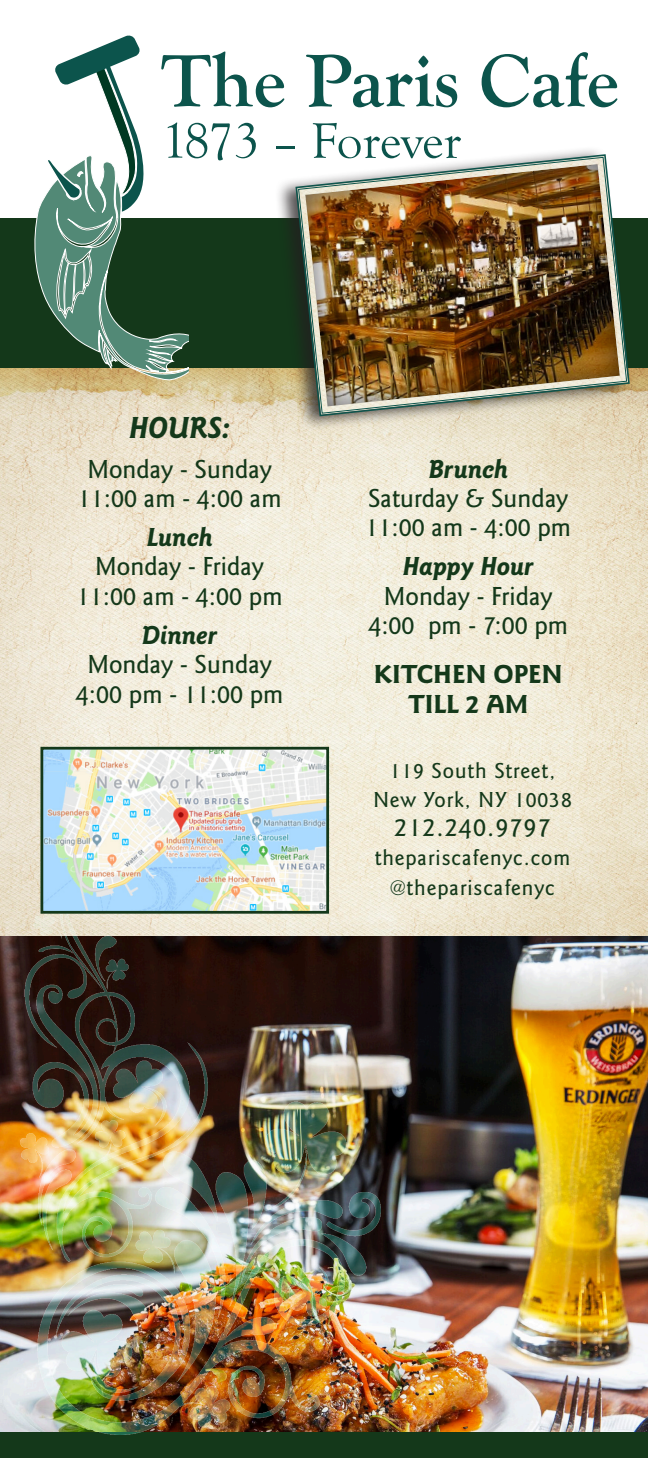
<style>
.page{position:relative;width:648px;height:1458px;background:#fff}
.page>*{position:absolute;margin:0;border:0;box-sizing:border-box;transform-origin:0 0}
.t1{font:700 76.95px "Goudy Old Style T";color:#0c544c}
.t2{font:51.3px "Goudy Old Style T";letter-spacing:-.01em;color:#0c544c}
.t3{font:italic 700 31.5px "Goudy Sans Std";color:#14381a}
.t4{font:500 27px "Goudy Sans Std";color:#14381a}
.t5{font:italic 700 27px "Goudy Sans Std";color:#14381a}
.t6{font:700 27px "Goudy Sans Std";color:#14381a}
.t7{font:500 27px "Goudy Sans Std";letter-spacing:.04em;color:#14381a}
.t8{font:500 22.5px "Goudy Sans Std";letter-spacing:.04em;color:#14381a}
</style>
<div class="page">
<img style="left:0;top:368px;width:648px;height:1064px">
<div style="left:0;top:219px;width:648px;height:149px;background:#14381a"></div>
<div style="left:0;top:1432px;width:648px;height:26px;background:#14381a"></div>
<img style="left:20px;top:837px;width:361px;height:597px">
<img style="left:44px;top:751px;width:281px;height:159px">
<div style="left:40px;top:747px;width:289px;height:167px;border:3px solid #14381a"></div>
<svg style="left:32px;top:35px;width:157px;height:346px"></svg>
<div style="left:274px;top:145px;width:357px;height:286px;background:#231f20;opacity:.75"></div>
<svg style="left:295px;top:153px;width:336px;height:264px"></svg>
<svg style="left:298px;top:157px;width:329px;height:257px"></svg>
<img style="left:305px;top:163px;width:315px;height:243px">
<p class="t1" style="left:161px;top:38px;width:459px">The Paris Cafe</p>
<p class="t2" style="left:161px;top:113px;width:302px">1873 – Forever</p>
<p class="t3" style="left:129px;top:410px;width:103px">HOURS:</p>
<p class="t4" style="left:87px;top:453px;width:186px">Monday - Sunday</p>
<p class="t4" style="left:78px;top:483px;width:205px">11:00 am - 4:00 am</p>
<p class="t5" style="left:147px;top:522px;width:67px">Lunch</p>
<p class="t4" style="left:95px;top:551px;width:170px">Monday - Friday</p>
<p class="t4" style="left:77px;top:580px;width:207px">11:00 am - 4:00 pm</p>
<p class="t5" style="left:142px;top:620px;width:77px">Dinner</p>
<p class="t4" style="left:87px;top:649px;width:186px">Monday - Sunday</p>
<p class="t4" style="left:76px;top:678px;width:209px">4:00 pm - 11:00 pm</p>
<p class="t5" style="left:428px;top:453px;width:81px">Brunch</p>
<p class="t4" style="left:368px;top:483px;width:202px">Saturday &amp; Sunday</p>
<p class="t4" style="left:365px;top:512px;width:207px">11:00 am - 4:00 pm</p>
<p class="t5" style="left:403px;top:551px;width:133px">Happy Hour</p>
<p class="t4" style="left:384px;top:581px;width:170px">Monday - Friday</p>
<p class="t4" style="left:368px;top:610px;width:201px">4:00 pm - 7:00 pm</p>
<p class="t6" style="left:374px;top:659px;width:191px">KITCHEN OPEN</p>
<p class="t6" style="left:408px;top:688px;width:122px">TILL 2 AM</p>
<p class="t8" style="left:390px;top:757px;width:167px">119 South Street,</p>
<p class="t8" style="left:373px;top:787px;width:200px">New York, NY 10038</p>
<p class="t7" style="left:394px;top:812px;width:158px">212.240.9797</p>
<p class="t8" style="left:375px;top:845px;width:197px">thepariscafenyc.com</p>
<p class="t8" style="left:390px;top:874px;width:166px">@thepariscafenyc</p>
</div>
